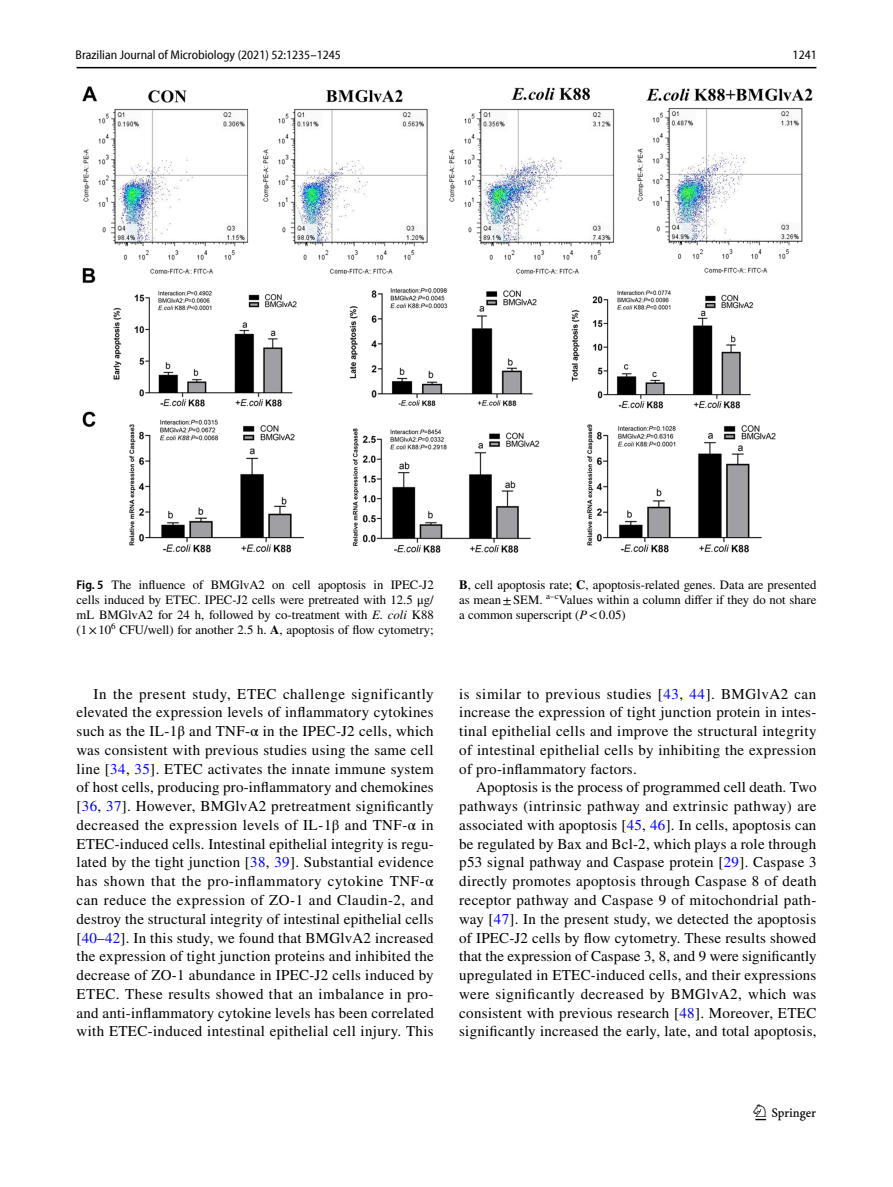
<style>
.page{position:relative;width:893px;height:1187px;background:#fff}
.page>*{position:absolute;margin:0;border:0;box-sizing:border-box;transform-origin:0 0}
.t1{font:22.5px "Springnew Regular 3";color:#000}
.t2{font:15px/18.8px "STIX";letter-spacing:.02em;color:#000;text-align:justify}
.t3{font:12.75px/15px "STIX";color:#000;text-align:justify}
.t4{font:semi-condensed 12.75px "Myriad Pro Unic";color:#000}
.s1{font-family:"Myriad Pro";font-weight:600;font-stretch:semi-condensed}
.s2{font-style:italic}
.s3{font-weight:700}
.s4{color:#00f}
</style>
<div class="page">
<hr style="left:77px;top:67px;width:739px;height:1px;background:#000">
<img style="left:82px;top:87px;width:730px;height:466px">
<p class="t4" style="left:76px;top:50px;width:267px">Brazilian Journal of Microbiology (2021) 52:1235–1245</p>
<p class="t4" style="left:793px;top:50px;width:26px">1241</p>
<p class="t3" style="left:77px;top:577px;width:359px"><span class="s1">Fig. 5</span> The influence of BMGlvA2 on cell apoptosis in IPEC-J2 cells induced by ETEC. IPEC-J2 cells were pretreated with 12.5 μg/ mL BMGlvA2 for 24 h, followed by co-treatment with <span class="s2">E. coli</span> K88 (1× -10<sup>6</sup> CFU/well) for another 2.5 h. <span class="s3">A</span>, apoptosis of flow cytometry;</p>
<p class="t3" style="left:459px;top:577px;width:359px"><span class="s3">B</span>, cell apoptosis rate; <span class="s3">C</span>, apoptosis-related genes. Data are presented as mean±SEM. <sup>a–c</sup>Values within a column differ if they do not share a common superscript (<span class="s2">P</span>&lt;0.05)</p>
<p class="t2" style="left:77px;top:685px;width:359px;text-indent:17px">In the present study, ETEC challenge significantly elevated the expression levels of inflammatory cytokines such as the IL-1β and TNF-α in the IPEC-J2 cells, which was consistent with previous studies using the same cell line [<span class="s4">34</span>, <span class="s4">35</span>]. ETEC activates the innate immune system of host cells, producing pro-inflammatory and chemokines [<span class="s4">36</span>, <span class="s4">37</span>]. However, BMGlvA2 pretreatment significantly decreased the expression levels of IL-1β and TNF-α in ETEC-induced cells. Intestinal epithelial integrity is regu&shy;lated by the tight junction [<span class="s4">38</span>, <span class="s4">39</span>]. Substantial evidence has shown that the pro-inflammatory cytokine TNF-α can reduce the expression of ZO-1 and Claudin-2, and destroy the structural integrity of intestinal epithelial cells [<span class="s4">40</span>–<span class="s4">42</span>]. In this study, we found that BMGlvA2 increased the expression of tight junction proteins and inhibited the decrease of ZO-1 abundance in IPEC-J2 cells induced by ETEC. These results showed that an imbalance in pro&shy;and anti-inflammatory cytokine levels has been correlated with ETEC-induced intestinal epithelial cell injury. This</p>
<p class="t2" style="left:459px;top:685px;width:359px">is similar to previous studies [<span class="s4">43</span>, <span class="s4">44</span>]. BMGlvA2 can increase the expression of tight junction protein in intes&shy;tinal epithelial cells and improve the structural integrity of intestinal epithelial cells by inhibiting the expression of pro-inflammatory factors.</p>
<p class="t2" style="left:459px;top:779px;width:359px;text-indent:17px">Apoptosis is the process of programmed cell death. Two pathways (intrinsic pathway and extrinsic pathway) are associated with apoptosis [<span class="s4">45</span>, <span class="s4">46</span>]. In cells, apoptosis can be regulated by Bax and Bcl-2, which plays a role through p53 signal pathway and Caspase protein [<span class="s4">29</span>]. Caspase 3 directly promotes apoptosis through Caspase 8 of death receptor pathway and Caspase 9 of mitochondrial path&shy;way [<span class="s4">47</span>]. In the present study, we detected the apoptosis of IPEC-J2 cells by flow cytometry. These results showed that the expression of Caspase 3, 8, and 9 were significantly upregulated in ETEC-induced cells, and their expressions were significantly decreased by BMGlvA2, which was consistent with previous research [<span class="s4">48</span>]. Moreover, ETEC significantly increased the early, late, and total apoptosis,</p>
<h1 class="t1" style="left:755px;top:1104px;width:62px">1 3</h1>
</div>
